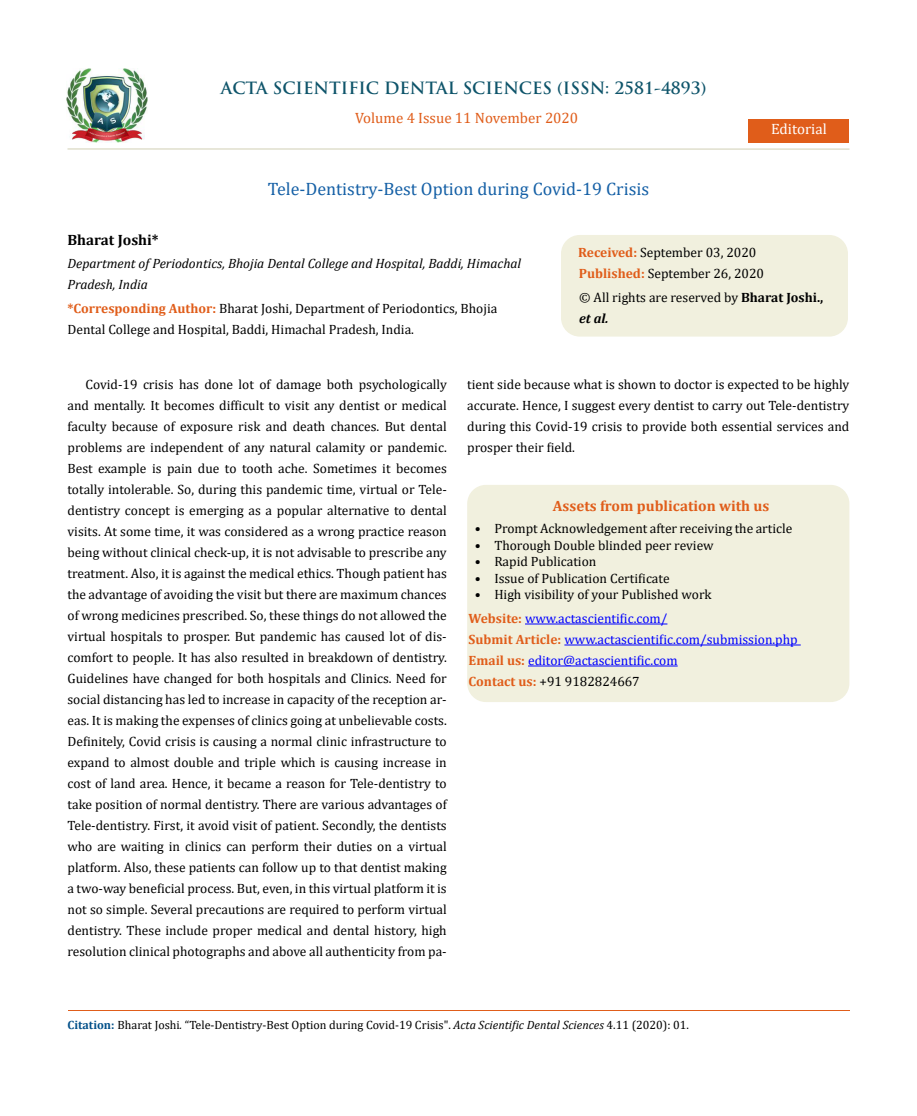
<style>
.page{position:relative;width:917px;height:1116px;background:#fff}
.page>*{position:absolute;margin:0;border:0;box-sizing:border-box;transform-origin:0 0}
.t1{font:18px "Cambria";color:#1560a6}
.t2{font:700 16.5px "Trajan Pro";color:#0e546a}
.t3{font:700 15px "Cambria";color:#e05d1a}
.t4{font:15px "Cambria";color:#e05d1a}
.t5{font:700 15px "Cambria";color:#000}
.t6{font:15px "Cambria";color:#fff}
.t7{font:13.5px/21px "Cambria";color:#000}
.t8{font:13.5px/21px "Cambria";color:#00f}
.t9{font:italic 13.5px/21px "Cambria";color:#000}
.t10{font:12px "Cambria";color:#000}
.s1{font-weight:700;color:#e05d1a}
.s2{font-weight:700}
.s3{font-weight:700;font-style:italic}
.s4{color:#000}
.s5{font-weight:700;color:#035089}
.s6{font-style:italic}
</style>
<div class="page">
<img style="left:67px;top:68px;width:80px;height:74px">
<div style="left:748px;top:119px;width:101px;height:23px;background:#e05d1a"></div>
<div style="left:561px;top:236px;width:286px;height:100px;background:#f1f0de;border-radius:18px"></div>
<div style="left:561px;top:235px;width:286px;height:102px;border:2px solid #f1f0de;border-radius:18px"></div>
<div style="left:468px;top:486px;width:380px;height:215px;background:#f1f0de;border-radius:18px"></div>
<div style="left:467px;top:485px;width:382px;height:217px;border:2px solid #f1f0de;border-radius:18px"></div>
<hr style="left:525px;top:624px;width:142px;height:1px;background:#00f">
<hr style="left:564px;top:645px;width:236px;height:1px;background:#00f">
<hr style="left:528px;top:666px;width:149px;height:1px;background:#00f">
<hr style="left:67px;top:148px;width:782px;height:2px;background:#e0dfcd">
<hr style="left:68px;top:1011px;width:781px;height:1px;background:#e05d1a">
<p class="t2" style="left:221px;top:77px;width:487px">ACTA SCIENTIFIC DENTAL SCIENCES (ISSN: 2581-4893)</p>
<p class="t4" style="left:355px;top:109px;width:224px">Volume 4 Issue 11 November 2020</p>
<h1 class="t1" style="left:268px;top:178px;width:383px">Tele-Dentistry-Best Option during Covid-19 Crisis</h1>
<p class="t6" style="left:771px;top:120px;width:57px">Editorial</p>
<p class="t5" style="left:67px;top:229px;width:93px">Bharat Joshi*</p>
<p class="t9" style="left:67px;top:253px;width:455px">Department of Periodontics, Bhojia Dental College and Hospital, Baddi, Himachal<br>Pradesh, India</p>
<p class="t7" style="left:67px;top:298px;width:431px"><span class="s1">*Corresponding Author:</span> Bharat Joshi, Department of Periodontics, Bhojia<br>Dental College and Hospital, Baddi, Himachal Pradesh, India.</p>
<p class="t7" style="left:578px;top:242px;width:187px;line-height:21.5px"><span class="s1">Received:</span> September 03, 2020<br><span class="s1">Published:</span> September 26, 2020</p>
<p class="t7" style="left:579px;top:287px;width:246px">© All rights are reserved by <span class="s2">Bharat Joshi., </span><span class="s3">et al.</span></p>
<p class="t7" style="left:67px;top:374px;width:381px;text-align:justify;text-indent:18px">Covid-19 crisis has done lot of damage both psychologically and mentally. It becomes difficult to visit any dentist or medical faculty because of exposure risk and death chances. But dental problems are independent of any natural calamity or pandemic.<br>Best example is pain due to tooth ache. Sometimes it becomes totally intolerable. So, during this pandemic time, virtual or Tele&shy;dentistry concept is emerging as a popular alternative to dental visits. At some time, it was considered as a wrong practice reason being without clinical check-up, it is not advisable to prescribe any treatment. Also, it is against the medical ethics. Though patient has the advantage of avoiding the visit but there are maximum chances of wrong medicines prescribed. So, these things do not allowed the virtual hospitals to prosper. But pandemic has caused lot of dis&shy;comfort to people. It has also resulted in breakdown of dentistry.<br>Guidelines have changed for both hospitals and Clinics. Need for social distancing has led to increase in capacity of the reception ar&shy;eas. It is making the expenses of clinics going at unbelievable costs.<br>Definitely, Covid crisis is causing a normal clinic infrastructure to expand to almost double and triple which is causing increase in cost of land area. Hence, it became a reason for Tele-dentistry to take position of normal dentistry. There are various advantages of Tele-dentistry. First, it avoid visit of patient. Secondly, the dentists who are waiting in clinics can perform their duties on a virtual platform. Also, these patients can follow up to that dentist making a two-way beneficial process. But, even, in this virtual platform it is not so simple. Several precautions are required to perform virtual dentistry. These include proper medical and dental history, high resolution clinical photographs and above all authenticity from pa-</p>
<p class="t7" style="left:467px;top:374px;width:384px;text-align:justify">tient side because what is shown to doctor is expected to be highly accurate. Hence, I suggest every dentist to carry out Tele-dentistry during this Covid-19 crisis to provide both essential services and prosper their field.</p>
<p class="t3" style="left:553px;top:495px;width:218px">Assets from publication with us</p>
<p class="t7" style="left:475px;top:518px;width:319px">• Prompt Acknowledgement after receiving the article</p>
<p class="t7" style="left:475px;top:535px;width:240px">• Thorough Double blinded peer review</p>
<p class="t7" style="left:475px;top:551px;width:123px">• Rapid Publication</p>
<p class="t7" style="left:475px;top:568px;width:196px">• Issue of Publication Certificate</p>
<p class="t7" style="left:475px;top:584px;width:238px">• High visibility of your Published work</p>
<p class="t8" style="left:468px;top:608px;width:330px"><span class="s1">Website:</span> www.actascientific.com/<br><span class="s1">Submit Article:</span> www.actascientific.com/submission.php <span class="s1">Email us:</span> editor@actascientific.com<br><span class="s1">Contact us:</span> <span class="s4">+91 9182824667</span></p>
<p class="t10" style="left:67px;top:1018px;width:623px"><span class="s5">Citation:</span> Bharat Joshi<span class="s6">.</span> “Tele-Dentistry-Best Option during Covid-19 Crisis". <span class="s6">Acta Scientific Dental Sciences</span> 4.11 (2020): 01.</p>
</div>
